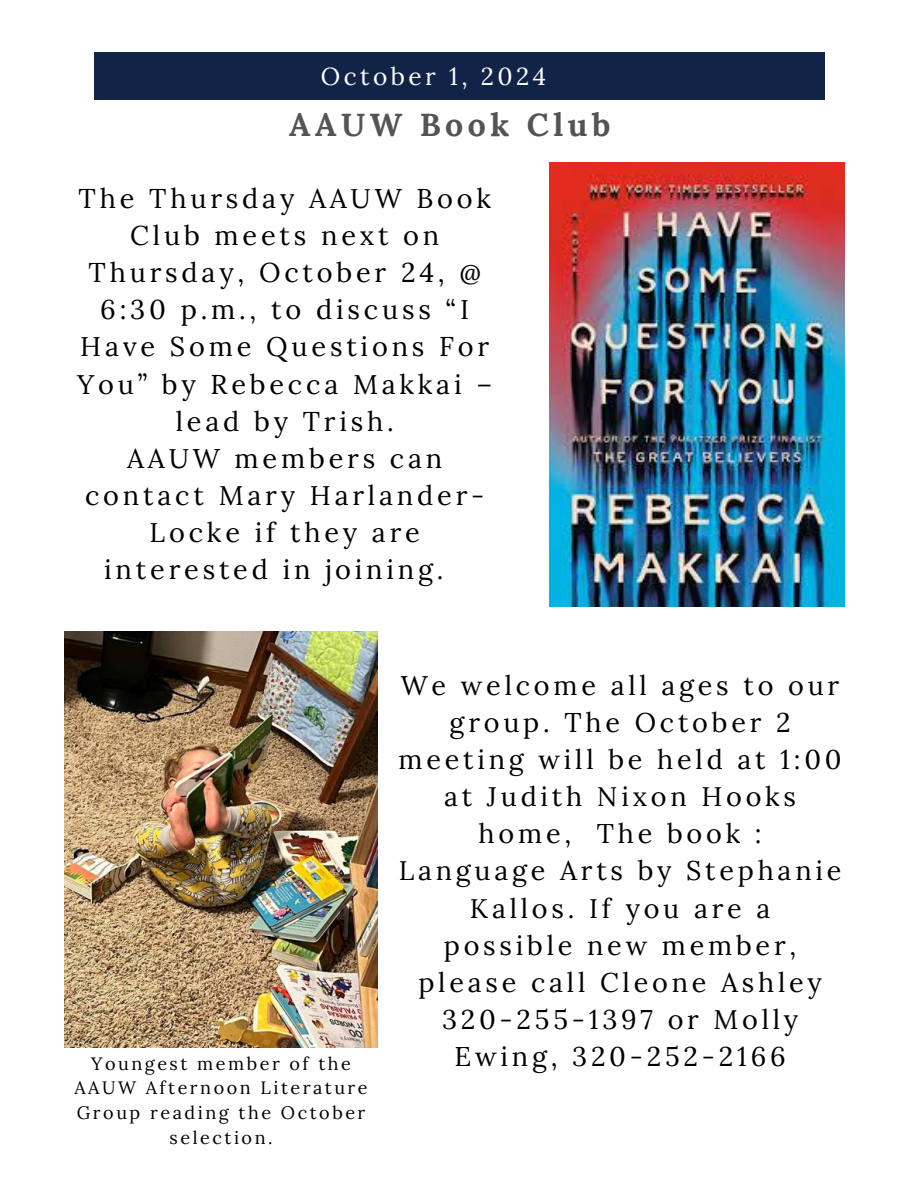
<style>
.page{position:relative;width:918px;height:1188px;background:#fff}
.page>*{position:absolute;margin:0;border:0;box-sizing:border-box;transform-origin:0 0}
.t1{font:700 31.95px "Lora";letter-spacing:.14em;color:#545454}
.t2{font:27.15px "Lora";letter-spacing:.14em;color:#000}
.t3{font:27px/37.2px "Lora";letter-spacing:.14em;color:#000;text-align:center}
.t4{font:24.45px "Lora";letter-spacing:.14em;color:#fff}
.t5{font:18px/24.8px "Lora";letter-spacing:.14em;color:#000;text-align:center}
</style>
<div class="page">
<div style="left:95px;top:53px;width:730px;height:47px;background:#112346"></div>
<img style="left:65px;top:631px;width:313px;height:417px">
<img style="left:549px;top:163px;width:295px;height:444px">
<p class="t4" style="left:321px;top:61px;width:227px">October 1, 2024</p>
<p class="t1" style="left:289px;top:104px;width:323px">AAUW Book Club</p>
<p class="t2" style="left:79px;top:181px;width:414px">The Thursday AAUW Book</p>
<p class="t2" style="left:130px;top:218px;width:311px">Club meets next on</p>
<p class="t2" style="left:89px;top:255px;width:394px">Thursday, October 24, @</p>
<p class="t2" style="left:100px;top:292px;width:371px">6:30 p.m., to discuss “I</p>
<p class="t2" style="left:80px;top:329px;width:410px">Have Some Questions For</p>
<p class="t2" style="left:77px;top:366px;width:417px">You” by Rebecca Makkai –</p>
<p class="t2" style="left:176px;top:403px;width:220px">lead by Trish.</p>
<p class="t2" style="left:127px;top:440px;width:317px">AAUW members can</p>
<p class="t2" style="left:85px;top:478px;width:401px">contact Mary Harlander-</p>
<p class="t2" style="left:150px;top:515px;width:272px">Locke if they are</p>
<p class="t2" style="left:104px;top:552px;width:341px">interested in joining.</p>
<p class="t5" style="left:74px;top:1051px;width:295px">Youngest member of the<br>AAUW Afternoon Literature<br>Group reading the October selection.</p>
<p class="t3" style="left:399px;top:666px;width:445px">We welcome all ages to our group. The October 2 meeting will be held at 1:00 at Judith Nixon Hooks home, The book :<br>Language Arts by Stephanie<br>Kallos. If you are a<br>possible new member, please call Cleone Ashley<br>320-255-1397 or Molly<br>Ewing, 320-252-2166</p>
</div>
